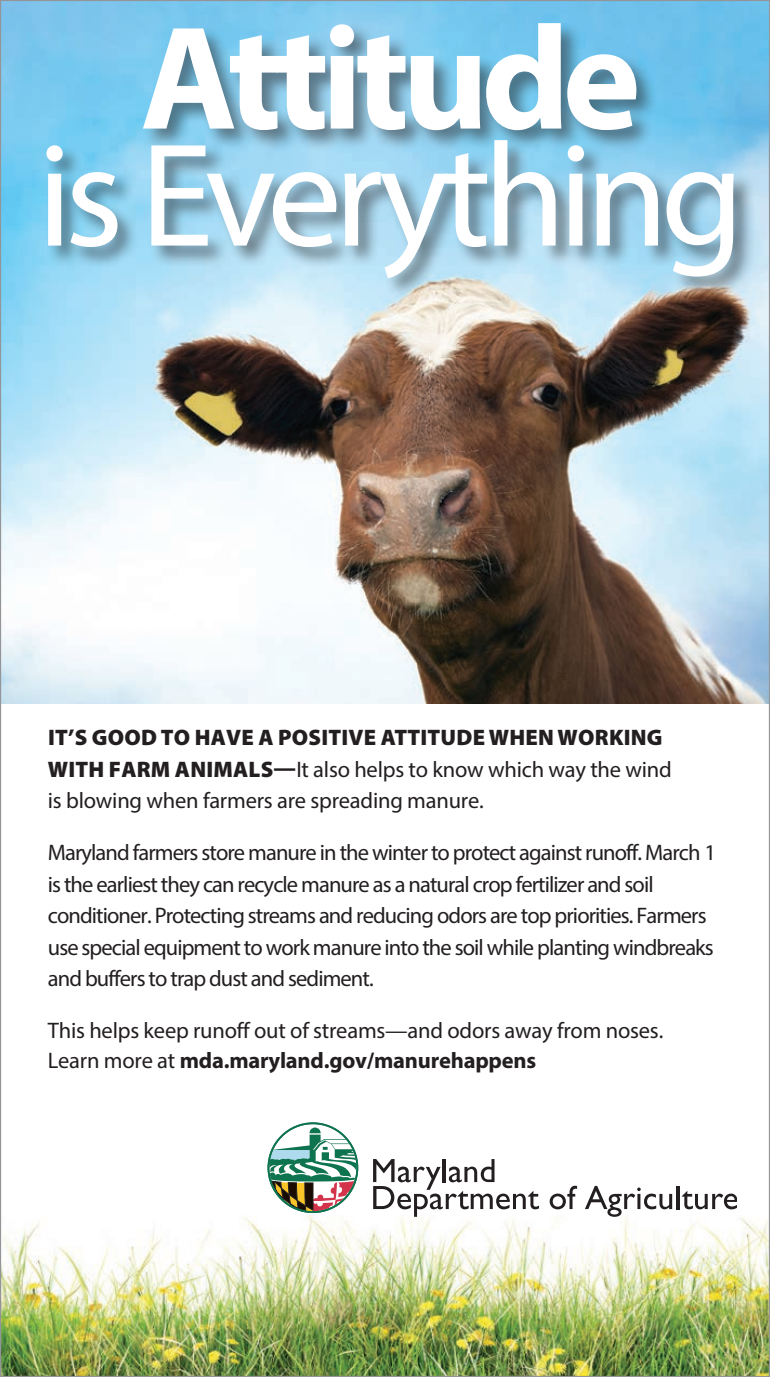
<style>
.page{position:relative;width:770px;height:1377px;background:#fff}
.page>*{position:absolute;margin:0;border:0;box-sizing:border-box;transform-origin:0 0}
.t1{font:148.5px/117px "Myriad Pro";letter-spacing:-.05em;color:#fff;text-align:center}
.t2{font:22.5px/31.5px "Myriad Pro";letter-spacing:-.04em;color:#231f20}
.t3{font:22.5px/31.5px "Myriad Pro";letter-spacing:-.01em;color:#231f20}
.s1{font-weight:700}
.s2{font-weight:900}
</style>
<div class="page">
<img style="left:2px;top:2px;width:766px;height:701px">
<div style="left:45px;top:21px;width:710px;height:279px;background:#231f20;opacity:.5"></div>
<img style="left:2px;top:1215px;width:766px;height:160px">
<svg style="left:373px;top:1159px;width:166px;height:58px"></svg>
<svg style="left:549px;top:1185px;width:28px;height:24px"></svg>
<svg style="left:585px;top:1186px;width:87px;height:31px"></svg>
<hr style="left:676px;top:1186px;width:3px;height:23px;background:#231f20">
<svg style="left:681px;top:1191px;width:55px;height:18px"></svg>
<svg style="left:267px;top:1122px;width:91px;height:91px"></svg>
<p class="t1" style="left:37px;top:18px;width:708px"><span class="s1">Attitude<br></span>is Everything</p>
<p class="t3" style="left:48px;top:722px;width:625px"><span class="s2">IT’S GOOD TO HAVE A POSITIVE ATTITUDE WHEN WORKING<br>WITH FARM ANIMALS—</span>It also helps to know which way the wind is blowing when farmers are spreading manure.</p>
<p class="t2" style="left:48px;top:836px;width:669px">Maryland farmers store manure in the winter to protect against runoff. March 1 is the earliest they can recycle manure as a natural crop fertilizer and soil conditioner. Protecting streams and reducing odors are top priorities. Farmers use special equipment to work manure into the soil while planting windbreaks and buffers to trap dust and sediment.</p>
<p class="t3" style="left:48px;top:1015px;width:617px;line-height:30.6px">This helps keep runoff out of streams—and odors away from noses.<br>Learn more at <span class="s1">mda.maryland.gov/manurehappens</span></p>
</div>
